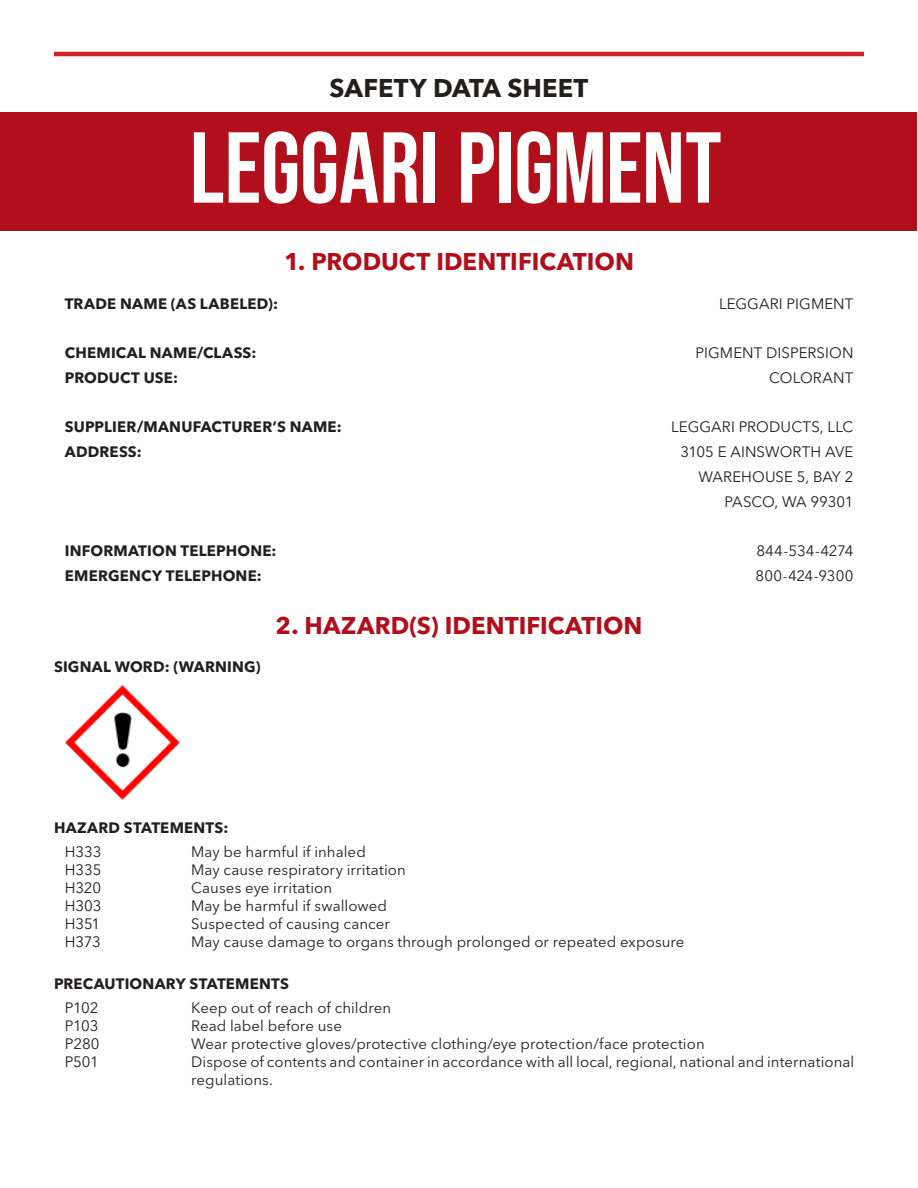
<style>
.page{position:relative;width:918px;height:1188px;background:#fff}
.page>*{position:absolute;margin:0;border:0;box-sizing:border-box;transform-origin:0 0}
.t1{font:100.5px "Bebas Neue";letter-spacing:-.005em;color:#fff}
.t2{font:700 25.5px "Avenir Next LT Pro";color:#221f1f}
.t3{font:700 24px "Avenir Next LT Pro";color:#b00f1b}
.t4{font:15px/18px "Avenir Next LT Pro";letter-spacing:.005em;color:#221f1f}
.t5{font:700 15px/24.8px "Avenir Next LT Pro";letter-spacing:.01em;color:#221f1f}
</style>
<div class="page">
<div style="left:1px;top:112px;width:916px;height:118px;background:#b00f1b"></div>
<hr style="left:54px;top:52px;width:810px;height:4px;background:#d12229">
<img style="left:65px;top:685px;width:115px;height:115px">
<h2 class="t2" style="left:330px;top:77px;width:260px">SAFETY DATA SHEET</h2>
<h1 class="t1" style="left:190px;top:109px;width:533px">LEGGARI PIGMENT</h1>
<h3 class="t3" style="left:284px;top:251px;width:351px">1. PRODUCT IDENTIFICATION</h3>
<p class="t5" style="left:65px;top:292px;width:215px">TRADE NAME (AS LABELED):</p>
<p class="t5" style="left:65px;top:342px;width:193px">CHEMICAL NAME/CLASS:<br>PRODUCT USE:</p>
<p class="t5" style="left:65px;top:416px;width:279px">SUPPLIER/MANUFACTURER’S NAME:<br>ADDRESS:</p>
<p class="t5" style="left:65px;top:540px;width:213px">INFORMATION TELEPHONE:<br>EMERGENCY TELEPHONE:</p>
<p class="t5" style="left:54px;top:656px;width:208px">SIGNAL WORD: (WARNING)</p>
<h3 class="t3" style="left:276px;top:615px;width:368px">2. HAZARD(S) IDENTIFICATION</h3>
<p class="t4" style="left:719px;top:296px;width:136px">LEGGARI PIGMENT</p>
<p class="t4" style="left:695px;top:342px;width:159px;line-height:24.8px;text-align:right">PIGMENT DISPERSION<br>COLORANT</p>
<p class="t4" style="left:671px;top:416px;width:184px;line-height:24.8px;text-align:right">LEGGARI PRODUCTS, LLC<br>3105 E AINSWORTH AVE<br>WAREHOUSE 5, BAY 2<br>PASCO, WA 99301</p>
<p class="t4" style="left:756px;top:540px;width:99px;line-height:24.8px">844-534-4274<br>800-424-9300</p>
<p class="t5" style="left:54px;top:817px;width:176px">HAZARD STATEMENTS:</p>
<p class="t4" style="left:65px;top:844px;width:38px;text-align:justify">H333<br>H335<br>H320<br>H303<br>H351<br>H373</p>
<p class="t4" style="left:191px;top:844px;width:495px">May be harmful if inhaled<br>May cause respiratory irritation<br>Causes eye irritation<br>May be harmful if swallowed<br>Suspected of causing cancer<br>May cause damage to organs through prolonged or repeated exposure</p>
<p class="t5" style="left:54px;top:973px;width:237px">PRECAUTIONARY STATEMENTS</p>
<p class="t4" style="left:65px;top:1000px;width:36px;text-align:justify">P102<br>P103<br>P280<br>P501</p>
<p class="t4" style="left:191px;top:1000px;width:665px">Keep out of reach of children<br>Read label before use<br>Wear protective gloves/protective clothing/eye protection/face protection<br>Dispose of contents and container in accordance with all local, regional, national and international regulations.</p>
</div>
